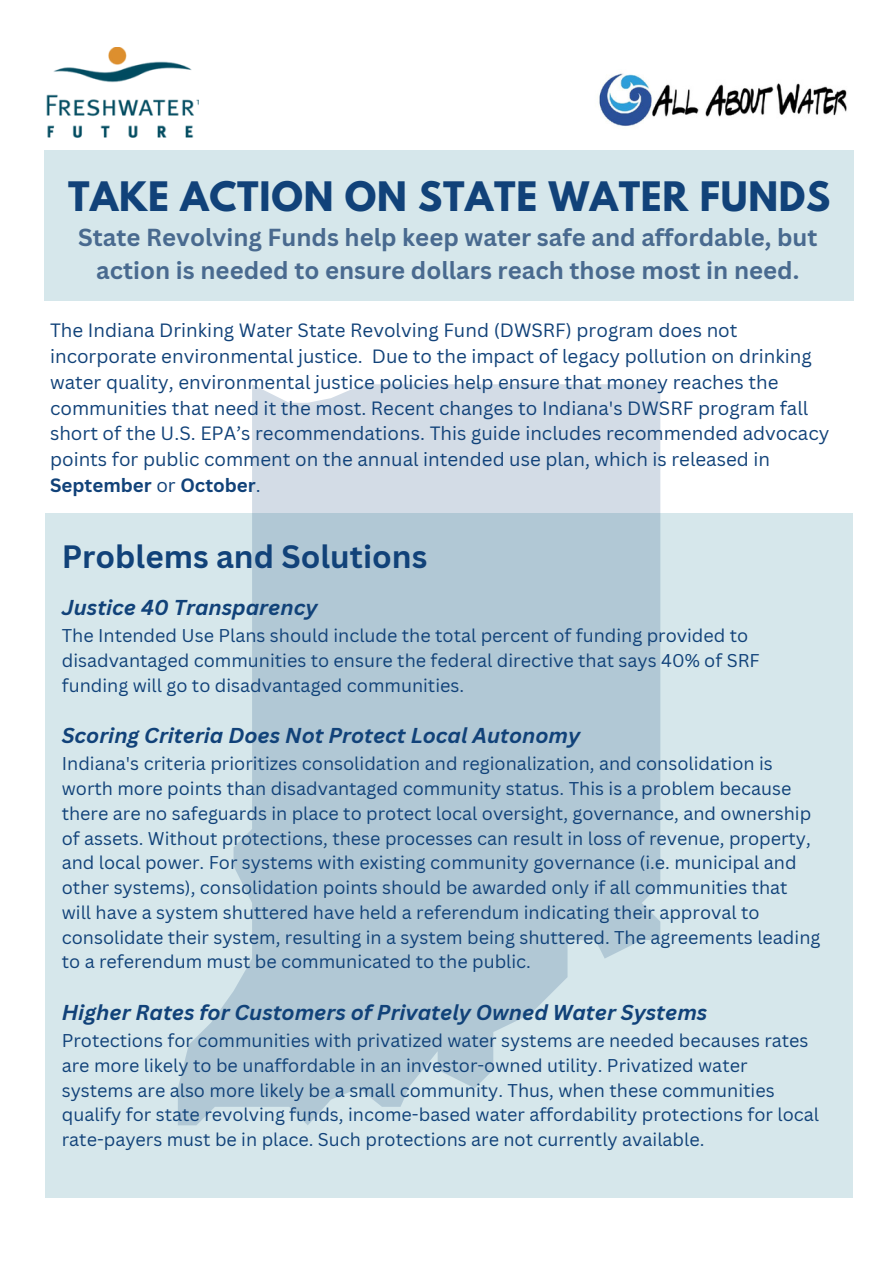
<style>
.page{position:relative;width:893px;height:1264px;background:#fff}
.page>*{position:absolute;margin:0;border:0;box-sizing:border-box;transform-origin:0 0}
.t1{font:700 36px "League Spartan";letter-spacing:.02em;color:#114279}
.t2{font:700 31.5px "Canva Sans";color:#114279}
.t3{font:700 24px/32.5px "Canva Sans";color:#496a8f;text-align:center}
.t4{font:italic 700 21px "Canva Sans";color:#114279}
.t5{font:18.75px/25.8px "Canva Sans";color:#114279}
.t6{font:18px/24.8px "Canva Sans";color:#114279}
.s1{font-weight:700}
</style>
<div class="page">
<div style="left:45px;top:150px;width:808px;height:151px;background:#d6e7eb"></div>
<img style="left:46px;top:47px;width:152px;height:91px">
<img style="left:599px;top:73px;width:248px;height:54px">
<div style="left:45px;top:513px;width:807px;height:685px;background:#d6e7eb"></div>
<svg style="left:178px;top:384px;width:482px;height:741px;fill:#b1c8d5"></svg>
<p class="t1" style="left:68px;top:178px;width:763px">TAKE ACTION ON STATE WATER FUNDS</p>
<p class="t3" style="left:78px;top:221px;width:741px">State Revolving Funds help keep water safe and affordable, but action is needed to ensure dollars reach those most in need.</p>
<p class="t5" style="left:50px;top:317px;width:780px">The Indiana Drinking Water State Revolving Fund (DWSRF) program does not incorporate environmental justice. Due to the impact of legacy pollution on drinking water quality, environmental justice policies help ensure that money reaches the communities that need it the most. Recent changes to Indiana's DWSRF program fall short of the U.S. EPA’s recommendations. This guide includes recommended advocacy points for public comment on the annual intended use plan, which is released in <span class="s1">September</span> or <span class="s1">October</span>.</p>
<p class="t2" style="left:62px;top:534px;width:367px">Problems and Solutions</p>
<p class="t4" style="left:62px;top:592px;width:257px">Justice 40 Transparency</p>
<p class="t6" style="left:62px;top:623px;width:699px">The Intended Use Plans should include the total percent of funding provided to disadvantaged communities to ensure the federal directive that says 40% of SRF funding will go to disadvantaged communities.</p>
<p class="t4" style="left:62px;top:721px;width:520px">Scoring Criteria Does Not Protect Local Autonomy</p>
<p class="t6" style="left:62px;top:751px;width:760px">Indiana's criteria prioritizes consolidation and regionalization, and consolidation is worth more points than disadvantaged community status. This is a problem because there are no safeguards in place to protect local oversight, governance, and ownership of assets. Without protections, these processes can result in loss of revenue, property, and local power. For systems with existing community governance (i.e. municipal and other systems), consolidation points should be awarded only if all communities that will have a system shuttered have held a referendum indicating their approval to consolidate their system, resulting in a system being shuttered. The agreements leading to a referendum must be communicated to the public.</p>
<p class="t4" style="left:62px;top:997px;width:647px">Higher Rates for Customers of Privately Owned Water Systems</p>
<p class="t6" style="left:62px;top:1027px;width:758px">Protections for communities with privatized water systems are needed becauses rates are more likely to be unaffordable in an investor-owned utility. Privatized water systems are also more likely be a small community. Thus, when these communities qualify for state revolving funds, income-based water affordability protections for local rate-payers must be in place. Such protections are not currently available.</p>
</div>
